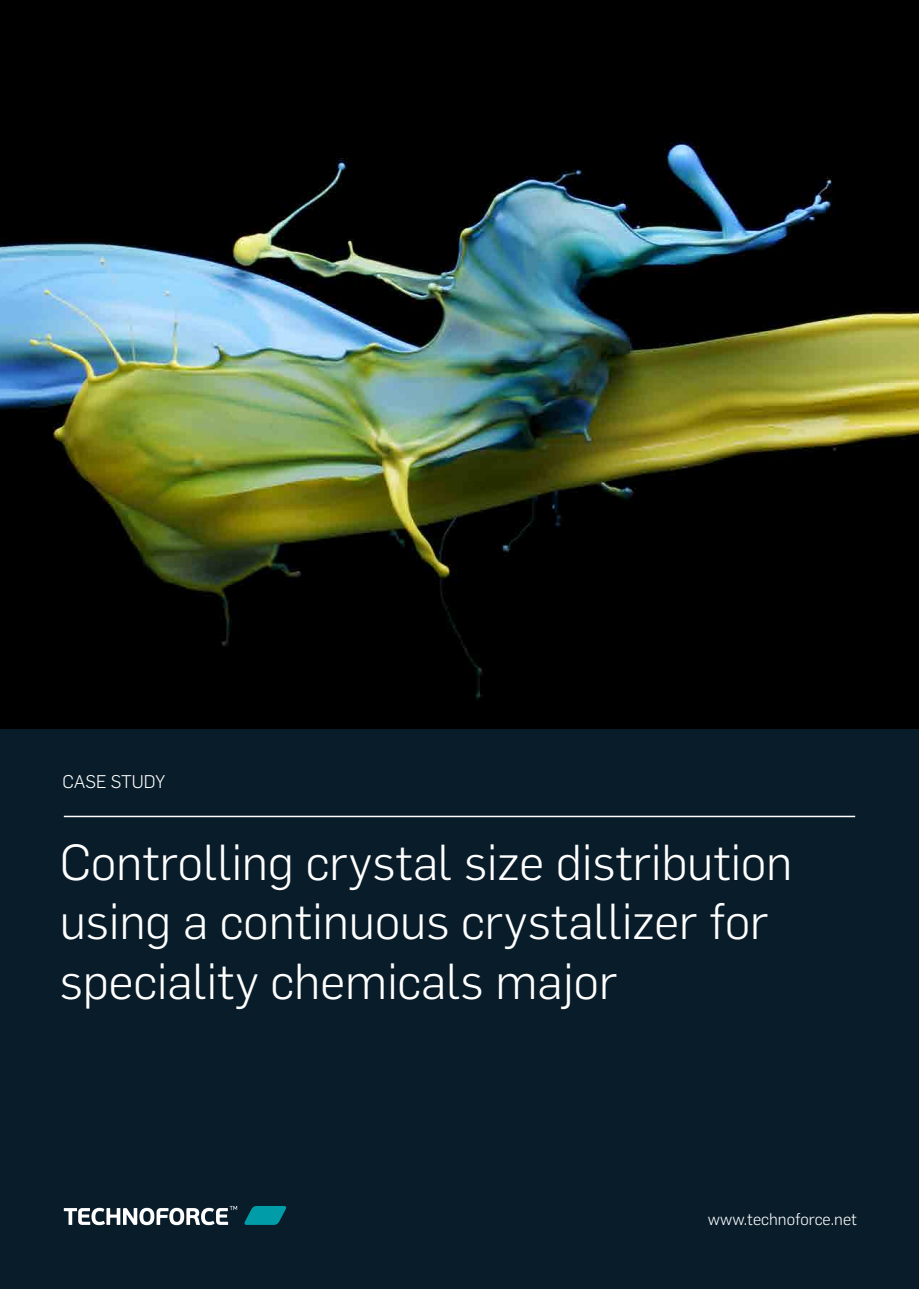
<style>
.page{position:relative;width:919px;height:1289px;background:#fff}
.page>*{position:absolute;margin:0;border:0;box-sizing:border-box;transform-origin:0 0}
.t1{font:300 49.5px/59.4px "Flama";color:#fff}
.t2{font:300 18px "Flama";color:#fff}
.t3{font:300 16.5px "Flama";color:#fff}
</style>
<div class="page">
<div style="left:0;top:0;width:918px;height:1288px;background:#081c29"></div>
<svg style="left:64px;top:1205px;width:173px;height:20px"></svg>
<svg style="left:244px;top:1206px;width:42px;height:18px"></svg>
<hr style="left:64px;top:815px;width:791px;height:2px;background:#fff">
<img style="left:0;top:0;width:918px;height:728px">
<p class="t2" style="left:63px;top:771px;width:104px">CASE STUDY</p>
<p class="t1" style="left:60px;top:832px;width:734px">Controlling crystal size distribution using a continuous crystallizer for speciality chemicals major</p>
<p class="t3" style="left:707px;top:1209px;width:151px">www.technoforce.net</p>
</div>
